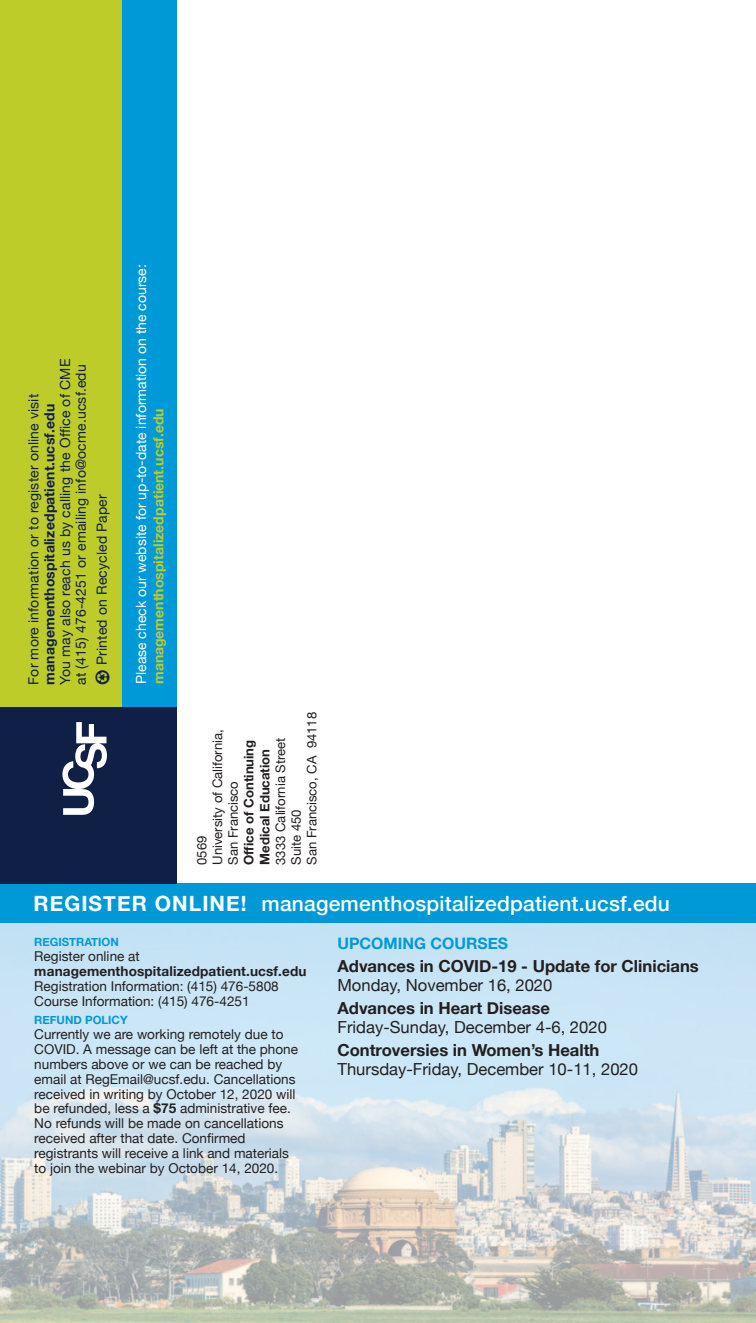
<style>
.page{position:relative;width:756px;height:1323px;background:#fff}
.page>*{position:absolute;margin:0;border:0;box-sizing:border-box;transform-origin:0 0}
.t1{font:500 21px "Helvetica Neue";letter-spacing:.01em;color:#fff}
.t2{font:700 16.62px "Helvetica Neue";color:#231f20}
.t3{font:16.62px "Helvetica Neue";color:#231f20}
.t4{font:700 15.75px "Helvetica Neue";color:#0099d8}
.t5{font:14px/15.8px "Helvetica Neue";letter-spacing:.01em;color:#101f46}
.t6{font:14px "Helvetica Neue";color:#fff}
.t7{font:700 14px "Helvetica Neue";letter-spacing:.01em;color:#101f46}
.t8{font:700 14px "Helvetica Neue";color:#becc2a}
.t9{font:13.65px/14.9px "Helvetica Neue";color:#231f20}
.t10{font:700 13.65px "Helvetica Neue";letter-spacing:.01em;color:#231f20}
.t11{font:13.12px/15.8px "Helvetica Neue";color:#231f20}
.t12{font:700 13.12px/15.8px "Helvetica Neue";color:#231f20}
.t13{font:700 11.38px "Helvetica Neue";color:#0099d8}
.s1{font-family:"Recycle"}
.s2{font-weight:700}
</style>
<div class="page">
<img style="left:1px;top:924px;width:755px;height:399px">
<div style="left:0;top:0;width:177px;height:707px;background:#becc2a"></div>
<div style="left:0;top:884px;width:756px;height:39px;background:#0099d8"></div>
<div style="left:0;top:707px;width:177px;height:177px;background:#101f46"></div>
<svg style="left:62px;top:722px;width:45px;height:93px"></svg>
<div style="left:123px;top:0;width:54px;height:707px;background:#0099d8"></div>
<p class="t5" style="left:57px;top:685px;width:327px;rotate:-90deg">You may also reach us by calling the Office of CME at (415) 476-4251 or emailing info@ocme.ucsf.edu</p>
<p class="t5" style="left:26px;top:685px;width:292px;rotate:-90deg">For more information or to register online visit</p>
<p class="t7" style="left:41px;top:685px;width:282px;rotate:-90deg">managementhospitalizedpatient.ucsf.edu</p>
<p class="t5" style="left:94px;top:685px;width:192px;rotate:-90deg"><span class="s1">E</span> Printed on Recycled Paper</p>
<p class="t6" style="left:133px;top:684px;width:421px;rotate:-90deg">Please check our website for up-to-date information on the course:</p>
<p class="t8" style="left:150px;top:684px;width:277px;rotate:-90deg">managementhospitalizedpatient.ucsf.edu</p>
<p class="t11" style="left:272px;top:865px;width:154px;rotate:-90deg">3333 California Street<br>Suite 450<br>San Francisco, CA 94118</p>
<h1 class="t1" style="left:33px;top:891px;width:638px"><span class="s2">REGISTER ONLINE!</span> managementhospitalizedpatient.ucsf.edu</h1>
<p class="t13" style="left:34px;top:935px;width:86px">REGISTRATION</p>
<p class="t9" style="left:34px;top:949px;width:107px">Register online at</p>
<p class="t10" style="left:34px;top:963px;width:274px">managementhospitalizedpatient.ucsf.edu</p>
<p class="t9" style="left:34px;top:978px;width:246px">Registration Information: (415) 476-5808<br>Course Information: (415) 476-4251</p>
<p class="t13" style="left:34px;top:1013px;width:95px">REFUND POLICY</p>
<p class="t9" style="left:34px;top:1027px;width:265px">Currently we are working remotely due to COVID. A message can be left at the phone numbers above or we can be reached by email at RegEmail@ucsf.edu. Cancellations received in writing by October 12, 2020 will be refunded, less a <span class="s2">$75</span> administrative fee.<br>No refunds will be made on cancellations received after that date. Confirmed registrants will receive a link and materials to join the webinar by October 14, 2020.</p>
<p class="t11" style="left:194px;top:865px;width:137px;rotate:-90deg">0569<br>University of California,<br>San Francisco</p>
<p class="t12" style="left:241px;top:865px;width:127px;rotate:-90deg">Office of Continuing<br>Medical Education</p>
<p class="t4" style="left:337px;top:933px;width:172px">UPCOMING COURSES</p>
<p class="t2" style="left:337px;top:956px;width:363px">Advances in COVID-19 - Update for Clinicians</p>
<p class="t3" style="left:337px;top:975px;width:216px">Monday, November 16, 2020</p>
<p class="t2" style="left:337px;top:998px;width:214px">Advances in Heart Disease</p>
<p class="t3" style="left:337px;top:1017px;width:271px">Friday-Sunday, December 4-6, 2020</p>
<p class="t2" style="left:337px;top:1040px;width:263px">Controversies in Women’s Health</p>
<p class="t3" style="left:337px;top:1059px;width:302px">Thursday-Friday, December 10-11, 2020</p>
</div>
